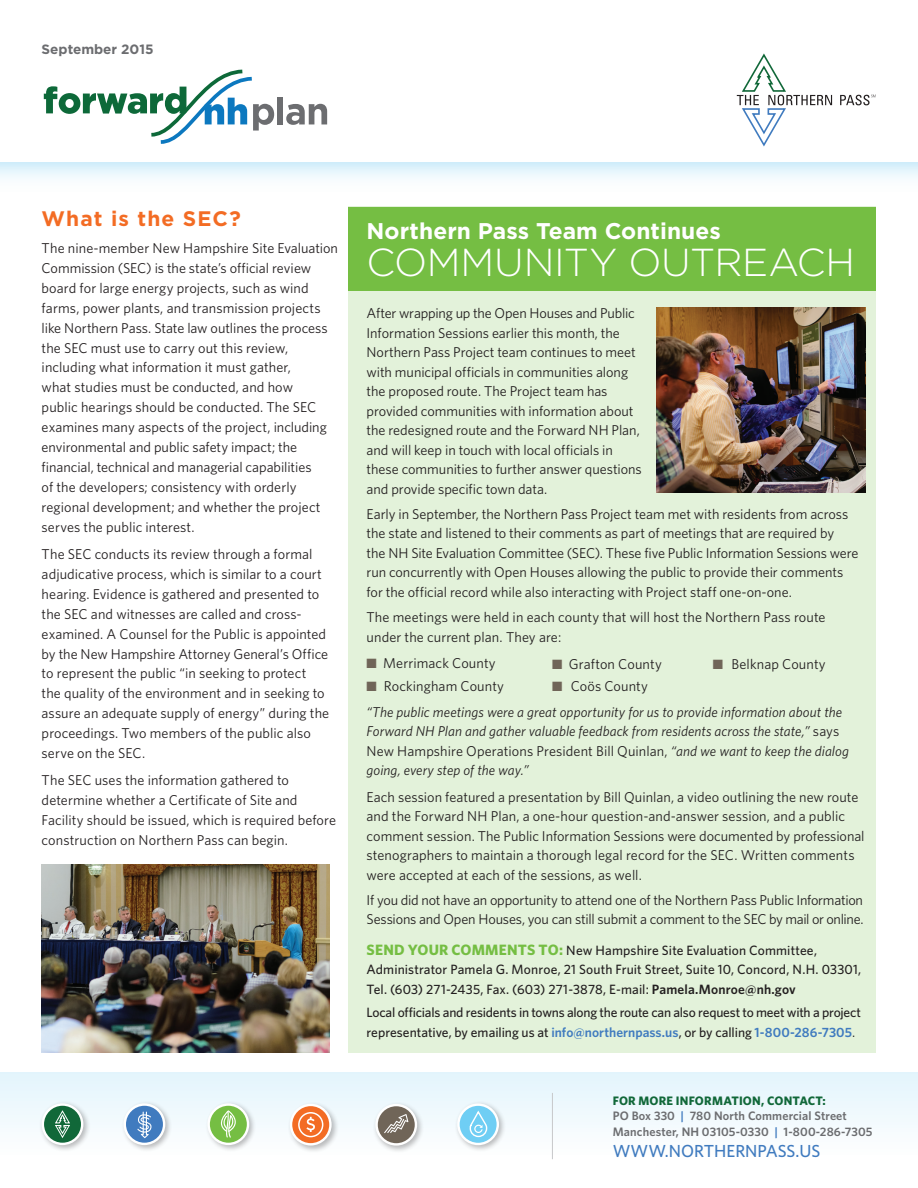
<style>
.page{position:relative;width:918px;height:1188px;background:#fff}
.page>*{position:absolute;margin:0;border:0;box-sizing:border-box;transform-origin:0 0}
.Main{font:300 39px "Gotham";letter-spacing:-.01em;color:#fff}
.Main-2{font:700 22.8px "Gotham";letter-spacing:.005em;color:#fff}
.body_last{font:700 21px "Gotham";letter-spacing:.055em;color:#f36c24}
.t1{font:500 17.4px "Whitney";color:#407bbf}
.body_last-2{font:14.25px/20px "Whitney";color:#231f20}
.subhead{font:14.25px/19.5px "Whitney";color:#231f20}
.body_last-3{font:italic 14.25px/19.5px "Whitney";letter-spacing:.005em;color:#231f20}
.body_last-4{font:500 13.5px/19.5px "Whitney";color:#231f20}
.t2{font:700 13.5px "Gotham";color:#6c6d70}
.Question_Header{font:600 12.3px/15.5px "Whitney";letter-spacing:.01em;color:#6c6d70}
.s1{color:#706558}
.s2{font-style:normal}
.s3{font-weight:700;font-size:15px;color:#75be43}
.s4{font-weight:600}
.s5{font-weight:600;color:#407bbf}
.s6{font-weight:400;font-size:14.25px}
.s7{font-weight:700;color:#116839}
.s8{color:#407bbf}
</style>
<div class="page">
<div style="left:348px;top:207px;width:528px;height:846px;background:#e3f2da"></div>
<div style="left:0;top:1072px;width:918px;height:85px;background:linear-gradient(to bottom,#e3f4fc,#fefefe)"></div>
<svg style="left:0;top:162px;width:918px;height:17px"></svg>
<div style="left:348px;top:207px;width:528px;height:84px;background:#75be43"></div>
<img style="left:656px;top:307px;width:209px;height:186px">
<hr style="left:552px;top:1093px;width:1px;height:66px;background:#c7c8ca">
<svg style="left:44px;top:69px;width:230px;height:75px"></svg>
<div style="left:277px;top:97px;width:6px;height:27px;background:#6c6d70"></div>
<svg style="left:286px;top:104px;width:41px;height:21px"></svg>
<img style="left:42px;top:865px;width:287px;height:188px">
<svg style="left:737px;top:53px;width:95px;height:94px"></svg>
<svg style="left:840px;top:95px;width:36px;height:10px"></svg>
<div style="left:287px;top:1101px;width:52px;height:52px;background:#231f20;opacity:.3"></div>
<svg style="left:290px;top:1104px;width:42px;height:42px"></svg>
<div style="left:373px;top:1101px;width:51px;height:52px;background:#231f20;opacity:.3"></div>
<svg style="left:375px;top:1104px;width:42px;height:42px"></svg>
<div style="left:454px;top:1101px;width:52px;height:52px;background:#231f20;opacity:.3"></div>
<svg style="left:457px;top:1103px;width:42px;height:42px"></svg>
<div style="left:121px;top:1101px;width:52px;height:51px;background:#231f20;opacity:.3"></div>
<svg style="left:124px;top:1103px;width:41px;height:42px"></svg>
<div style="left:205px;top:1101px;width:52px;height:51px;background:#231f20;opacity:.3"></div>
<svg style="left:207px;top:1103px;width:42px;height:42px"></svg>
<div style="left:39px;top:1101px;width:52px;height:51px;background:#231f20;opacity:.3"></div>
<svg style="left:42px;top:1103px;width:41px;height:42px"></svg>
<p class="t2" style="left:42px;top:40px;width:114px">September 2015</p>
<p class="body_last" style="left:42px;top:205px;width:201px">What is the SEC?</p>
<p class="body_last-2" style="left:42px;top:238px;width:298px">The nine-member New Hampshire Site Evaluation Commission (SEC) is the state’s official review board for large energy projects, such as wind farms, power plants, and transmission projects like Northern Pass. State law outlines the process the SEC must use to carry out this review, including what information it must gather,<br>what studies must be conducted, and how<br>public hearings should be conducted. The SEC examines many aspects of the project, including environmental and public safety impact; the financial, technical and managerial capabilities<br>of the developers; consistency with orderly regional development; and whether the project serves the public interest.</p>
<p class="body_last-2" style="left:42px;top:544px;width:289px">The SEC conducts its review through a formal adjudicative process, which is similar to a court hearing. Evidence is gathered and presented to the SEC and witnesses are called and cross&shy;examined. A Counsel for the Public is appointed by the New Hampshire Attorney General’s Office to represent the public “in seeking to protect<br>the quality of the environment and in seeking to assure an adequate supply of energy” during the proceedings. Two members of the public also serve on the SEC.</p>
<p class="body_last-2" style="left:42px;top:770px;width:296px">The SEC uses the information gathered to determine whether a Certificate of Site and Facility should be issued, which is required before construction on Northern Pass can begin.</p>
<p class="Main-2" style="left:367px;top:216px;width:356px">Northern Pass Team Continues</p>
<p class="Main" style="left:367px;top:238px;width:490px">COMMUNITY OUTREACH</p>
<p class="body_last-2" style="left:367px;top:303px;width:277px;line-height:19.5px">After wrapping up the Open Houses and Public Information Sessions earlier this month, the Northern Pass Project team continues to meet with municipal officials in communities along the proposed route. The Project team has provided communities with information about the redesigned route and the Forward NH Plan, and will keep in touch with local officials in these communities to further answer questions and provide specific town data.</p>
<p class="body_last-2" style="left:367px;top:504px;width:493px;line-height:19.5px">Early in September, the Northern Pass Project team met with residents from across the state and listened to their comments as part of meetings that are required by<br>the NH Site Evaluation Committee (SEC). These five Public Information Sessions were run concurrently with Open Houses allowing the public to provide their comments for the official record while also interacting with Project staff one-on-one.</p>
<p class="body_last-2" style="left:367px;top:607px;width:461px;line-height:19.5px">The meetings were held in each county that will host the Northern Pass route under the current plan. They are:</p>
<p class="body_last-2" style="left:367px;top:653px;width:131px"><span class="s1">■</span> Merrimack County</p>
<p class="body_last-2" style="left:367px;top:675px;width:139px"><span class="s1">■</span> Rockingham County</p>
<p class="body_last-3" style="left:367px;top:702px;width:484px">“The public meetings were a great opportunity for us to provide information about the Forward NH Plan and gather valuable feedback from residents across the state,” <span class="s2">says New Hampshire Operations President Bill Quinlan,</span> “and we want to keep the dialog going, every step of the way.”</p>
<p class="subhead" style="left:367px;top:786px;width:500px">Each session featured a presentation by Bill Quinlan, a video outlining the new route and the Forward NH Plan, a one-hour question-and-answer session, and a public comment session. The Public Information Sessions were documented by professional stenographers to maintain a thorough legal record for the SEC. Written comments were accepted at each of the sessions, as well.</p>
<p class="body_last-2" style="left:367px;top:890px;width:499px;line-height:19.5px">If you did not have an opportunity to attend one of the Northern Pass Public Information<br>Sessions and Open Houses, you can still submit a comment to the SEC by mail or online.</p>
<p class="body_last-4" style="left:367px;top:940px;width:496px"><span class="s3">SEND YOUR COMMENTS TO:</span> New Hampshire Site Evaluation Committee,<br>Administrator Pamela G. Monroe, 21 South Fruit Street, Suite 10, Concord, N.H. 03301,<br>Tel. (603) 271-2435, Fax. (603) 271-3878, E-mail: <span class="s4">Pamela.Monroe@nh.gov</span></p>
<p class="body_last-4" style="left:367px;top:1003px;width:496px">Local officials and residents in towns along the route can also request to meet with a project representative, by emailing us at <span class="s5">info@northernpass.us</span>, or by calling <span class="s5">1-800-286-7305</span><span class="s6">.</span></p>
<p class="body_last-2" style="left:713px;top:653px;width:115px"><span class="s1">■</span> Belknap County</p>
<p class="body_last-2" style="left:552px;top:653px;width:111px"><span class="s1">■</span> Grafton County</p>
<p class="body_last-2" style="left:552px;top:676px;width:97px"><span class="s1">■</span> Coös County</p>
<p class="Question_Header" style="left:613px;top:1092px;width:261px"><span class="s7">FOR MORE INFORMATION, CONTACT:<br></span>PO Box 330 <span class="s8">|</span> 780 North Commercial Street<br>Manchester, NH 03105-0330 <span class="s8">|</span> 1-800-286-7305</p>
<p class="t1" style="left:613px;top:1140px;width:209px">WWW.NORTHERNPASS.US</p>
</div>
